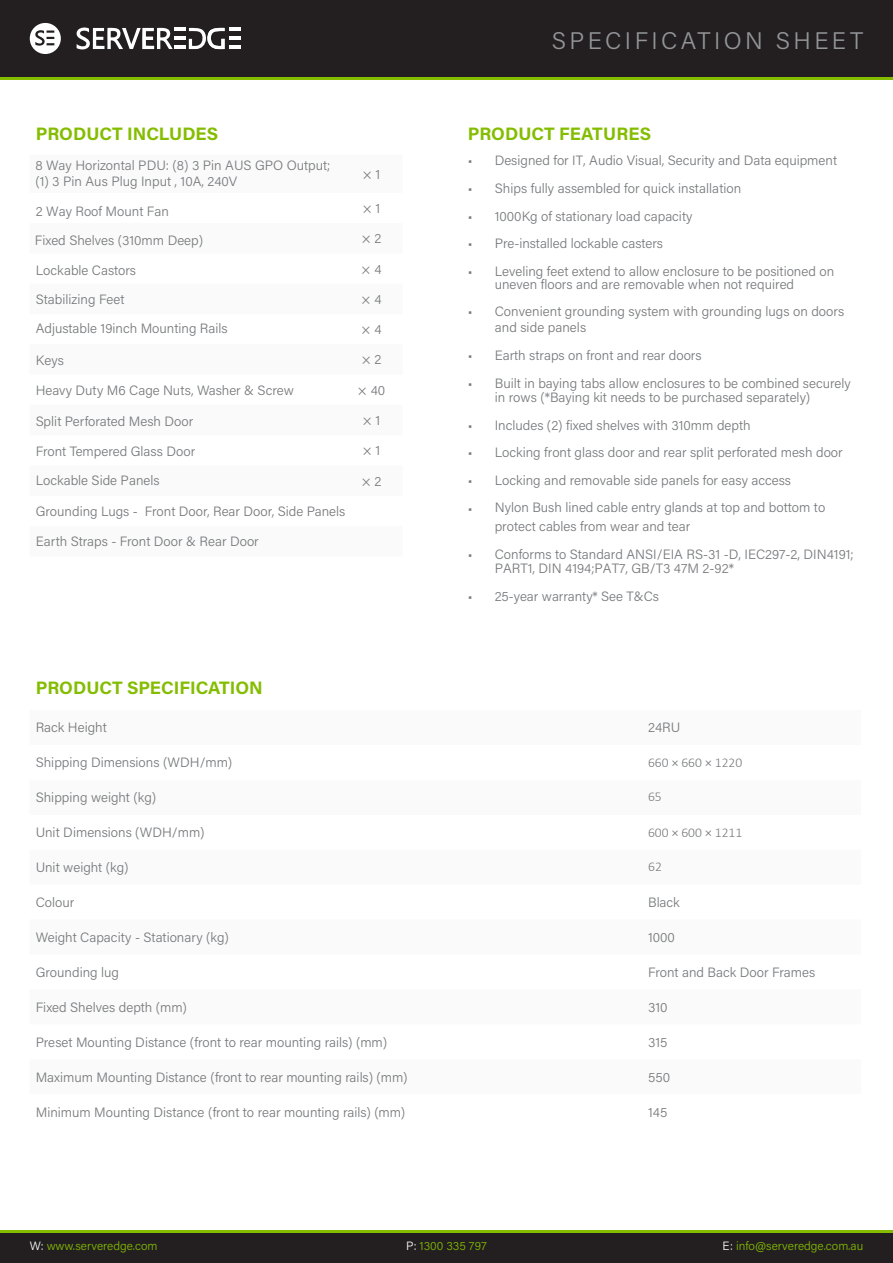
<style>
.page{position:relative;width:893px;height:1263px;background:#fff}
.page>*{position:absolute;margin:0;border:0;box-sizing:border-box;transform-origin:0 0}
.t1{font:300 24px "Acumin Pro";letter-spacing:.14em;color:#939598}
.Acumin_Pro{font:700 18px "Acumin Pro";color:#84bd00}
.Acumin_Pro-2{font:300 13.5px/29px "Acumin Pro";color:#76787b}
.t2{font:300 13.5px/16.2px "Acumin Pro";color:#77797b}
.t3{font:300 13.5px "Calibri";color:#76787b}
.t4{font:300 12px "Acumin Pro";color:#84bd00}
.s1{color:#fff}
</style>
<div class="page">
<div style="left:0;top:0;width:893px;height:77px;background:#231f20"></div>
<hr style="left:0;top:77px;width:893px;height:3px;background:#84bd00">
<svg style="left:77px;top:27px;width:163px;height:22px"></svg>
<svg style="left:30px;top:23px;width:31px;height:31px"></svg>
<div style="left:0;top:1233px;width:893px;height:30px;background:#231f20"></div>
<hr style="left:0;top:1230px;width:893px;height:3px;background:#84bd00">
<p class="Acumin_Pro" style="left:36px;top:121px;width:184px">PRODUCT INCLUDES</p>
<p class="t2" style="left:35px;top:156px;width:297px">8 Way Horizontal PDU: (8) 3 Pin AUS GPO Output; (1) 3 Pin Aus Plug Input , 10A, 240V</p>
<p class="t2" style="left:35px;top:196px;width:170px;line-height:29.5px">2 Way Roof Mount Fan<br>Fixed Shelves (310mm Deep)</p>
<p class="Acumin_Pro-2" style="left:36px;top:255px;width:193px">Lockable Castors<br>Stabilizing Feet<br>Adjustable 19inch Mounting Rails</p>
<p class="Acumin_Pro-2" style="left:36px;top:345px;width:30px">Keys</p>
<p class="Acumin_Pro-2" style="left:36px;top:375px;width:260px">Heavy Duty M6 Cage Nuts, Washer &amp; Screw</p>
<p class="Acumin_Pro-2" style="left:36px;top:406px;width:159px">Split Perforated Mesh Door</p>
<p class="Acumin_Pro-2" style="left:36px;top:436px;width:161px">Front Tempered Glass Door<br>Lockable Side Panels</p>
<p class="Acumin_Pro-2" style="left:36px;top:496px;width:311px">Grounding Lugs - Front Door, Rear Door, Side Panels</p>
<p class="Acumin_Pro-2" style="left:36px;top:526px;width:225px">Earth Straps - Front Door &amp; Rear Door</p>
<p class="Acumin_Pro-2" style="left:362px;top:159px;width:19px">× 1</p>
<p class="Acumin_Pro-2" style="left:362px;top:193px;width:19px">× 1</p>
<p class="Acumin_Pro-2" style="left:361px;top:224px;width:22px">× 2</p>
<p class="Acumin_Pro-2" style="left:361px;top:254px;width:22px">× 4</p>
<p class="Acumin_Pro-2" style="left:361px;top:284px;width:22px">× 4</p>
<p class="Acumin_Pro-2" style="left:361px;top:314px;width:22px">× 4</p>
<p class="Acumin_Pro-2" style="left:361px;top:345px;width:22px">× 2</p>
<p class="Acumin_Pro-2" style="left:358px;top:375px;width:29px">× 40</p>
<p class="Acumin_Pro-2" style="left:362px;top:405px;width:19px">× 1</p>
<p class="Acumin_Pro-2" style="left:362px;top:436px;width:19px">× 1</p>
<p class="Acumin_Pro-2" style="left:361px;top:466px;width:22px">× 2</p>
<p class="Acumin_Pro" style="left:36px;top:675px;width:229px">PRODUCT SPECIFICATION</p>
<h1 class="t1" style="left:552px;top:24px;width:313px">SPECIFICATION SHEET</h1>
<p class="Acumin_Pro" style="left:468px;top:121px;width:185px">PRODUCT FEATURES</p>
<p class="Acumin_Pro-2" style="left:468px;top:145px;width:371px">• Designed for IT, Audio Visual, Security and Data equipment</p>
<p class="Acumin_Pro-2" style="left:468px;top:173px;width:275px">• Ships fully assembled for quick installation</p>
<p class="Acumin_Pro-2" style="left:468px;top:201px;width:226px">• 1000Kg of stationary load capacity</p>
<p class="Acumin_Pro-2" style="left:468px;top:229px;width:197px">• Pre-installed lockable casters</p>
<p class="Acumin_Pro-2" style="left:495px;top:265px;width:341px;line-height:12.5px;text-indent:-27px">• Leveling feet extend to allow enclosure to be positioned on uneven floors and are removable when not required</p>
<p class="Acumin_Pro-2" style="left:495px;top:303px;width:351px;line-height:15.9px;text-indent:-27px">• Convenient grounding system with grounding lugs on doors and side panels</p>
<p class="Acumin_Pro-2" style="left:468px;top:340px;width:235px">• Earth straps on front and rear doors</p>
<p class="Acumin_Pro-2" style="left:495px;top:375px;width:358px;line-height:14.1px;text-indent:-27px">• Built in baying tabs allow enclosures to be combined securely in rows (*Baying kit needs to be purchased separately)</p>
<p class="Acumin_Pro-2" style="left:468px;top:410px;width:284px">• Includes (2) fixed shelves with 310mm depth</p>
<p class="Acumin_Pro-2" style="left:468px;top:438px;width:376px">• Locking front glass door and rear split perforated mesh door</p>
<p class="Acumin_Pro-2" style="left:468px;top:465px;width:325px">• Locking and removable side panels for easy access</p>
<p class="Acumin_Pro-2" style="left:495px;top:497px;width:332px;line-height:19.2px;text-indent:-27px">• Nylon Bush lined cable entry glands at top and bottom to protect cables from wear and tear</p>
<p class="Acumin_Pro-2" style="left:495px;top:547px;width:360px;line-height:14.1px;text-indent:-27px">• Conforms to Standard ANSI/EIA RS-31 -D, IEC297-2, DIN4191;<br>PART1, DIN 4194;PAT7, GB/T3 47M 2-92*</p>
<p class="Acumin_Pro-2" style="left:468px;top:581px;width:193px">• 25-year warranty* See T&amp;Cs</p>
<p class="Acumin_Pro-2" style="left:36px;top:713px;width:73px">Rack Height</p>
<p class="Acumin_Pro-2" style="left:648px;top:713px;width:34px">24RU</p>
<p class="Acumin_Pro-2" style="left:36px;top:748px;width:198px">Shipping Dimensions (WDH/mm)</p>
<p class="t3" style="left:648px;top:754px;width:96px">660 × 660 × 1220</p>
<p class="Acumin_Pro-2" style="left:36px;top:782px;width:122px">Shipping weight (kg)</p>
<p class="t3" style="left:648px;top:788px;width:15px">65</p>
<p class="Acumin_Pro-2" style="left:36px;top:817px;width:170px">Unit Dimensions (WDH/mm)</p>
<p class="t3" style="left:648px;top:824px;width:96px">600 × 600 × 1211</p>
<p class="Acumin_Pro-2" style="left:36px;top:852px;width:94px">Unit weight (kg)</p>
<p class="t3" style="left:648px;top:858px;width:15px">62</p>
<p class="Acumin_Pro-2" style="left:36px;top:887px;width:40px">Colour</p>
<p class="Acumin_Pro-2" style="left:648px;top:887px;width:33px">Black</p>
<p class="Acumin_Pro-2" style="left:36px;top:922px;width:195px">Weight Capacity - Stationary (kg)</p>
<p class="Acumin_Pro-2" style="left:648px;top:922px;width:28px">1000</p>
<p class="Acumin_Pro-2" style="left:36px;top:957px;width:85px">Grounding lug</p>
<p class="Acumin_Pro-2" style="left:648px;top:957px;width:169px">Front and Back Door Frames</p>
<p class="Acumin_Pro-2" style="left:36px;top:992px;width:153px">Fixed Shelves depth (mm)</p>
<p class="Acumin_Pro-2" style="left:648px;top:992px;width:21px">310</p>
<p class="Acumin_Pro-2" style="left:36px;top:1027px;width:353px">Preset Mounting Distance (front to rear mounting rails) (mm)</p>
<p class="Acumin_Pro-2" style="left:648px;top:1027px;width:21px">315</p>
<p class="Acumin_Pro-2" style="left:36px;top:1062px;width:373px">Maximum Mounting Distance (front to rear mounting rails) (mm)</p>
<p class="Acumin_Pro-2" style="left:648px;top:1062px;width:23px">550</p>
<p class="Acumin_Pro-2" style="left:36px;top:1097px;width:371px">Minimum Mounting Distance (front to rear mounting rails) (mm)</p>
<p class="Acumin_Pro-2" style="left:648px;top:1097px;width:21px">145</p>
<p class="t4" style="left:30px;top:1238px;width:129px"><span class="s1">W:</span> www.serveredge.com</p>
<p class="t4" style="left:406px;top:1238px;width:82px"><span class="s1">P:</span> 1300 335 797</p>
<p class="t4" style="left:723px;top:1238px;width:142px"><span class="s1">E:</span> info@serveredge.com.au</p>
</div>
